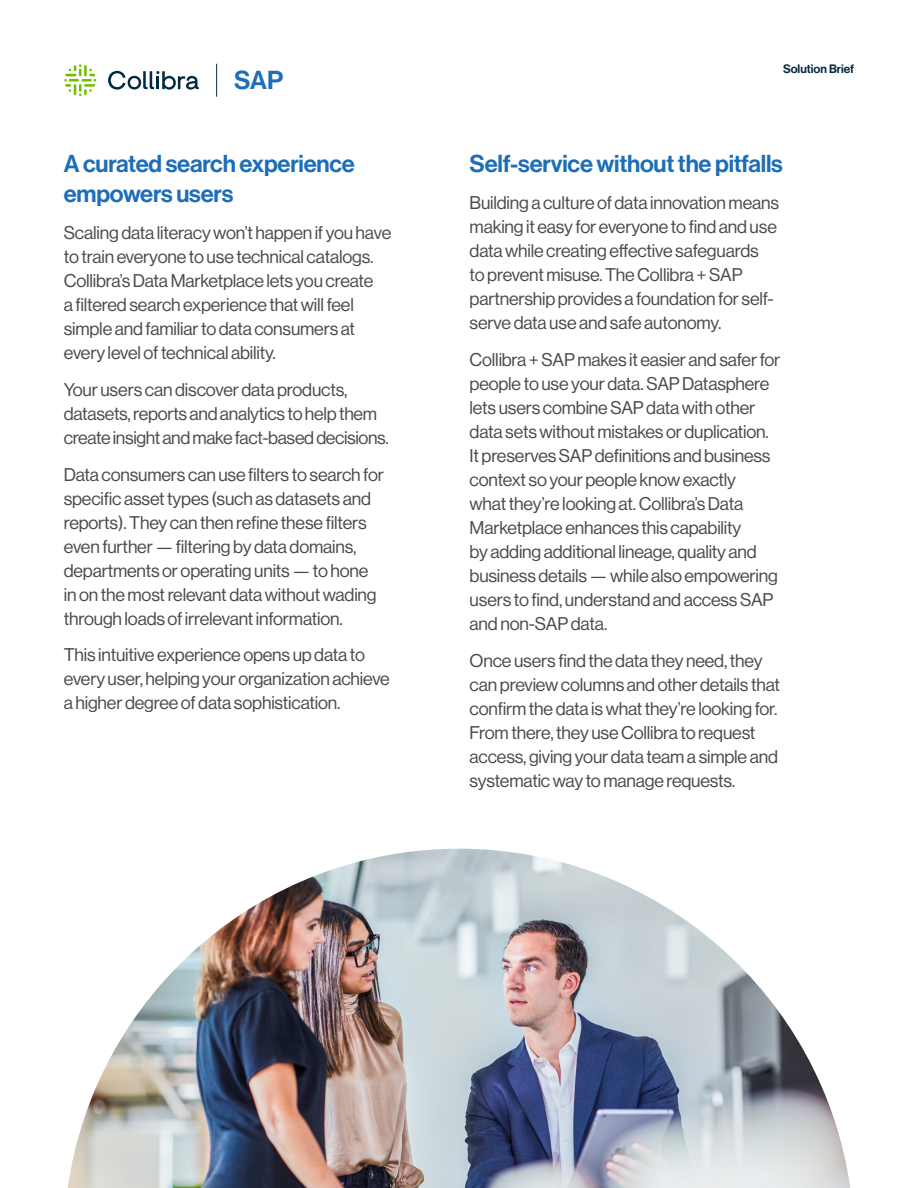
<style>
.page{position:relative;width:918px;height:1188px;background:#fff}
.page>*{position:absolute;margin:0;border:0;box-sizing:border-box;transform-origin:0 0}
.t1{font:25.5px "N Haas Grotesk DS Pro 65 Md";color:#1e6eb7}
.t2{font:24px/30px "N Haas Grotesk DS Pro 65 Md";letter-spacing:-.01em;color:#1e6eb7}
.t3{font:18px/24px "N Haas Grotesk DS Pro 55 Rg";letter-spacing:-.01em;color:#4b4b4c}
.t4{font:12px "N Haas Grotesk DS Pro 65 Md";color:#002b40}
</style>
<div class="page">
<svg style="left:64px;top:64px;width:33px;height:32px"></svg>
<svg style="left:108px;top:71px;width:91px;height:19px"></svg>
<hr style="left:216px;top:64px;width:1px;height:33px;background:#002b40">
<img style="left:68px;top:849px;width:782px;height:339px">
<h1 class="t1" style="left:234px;top:66px;width:51px">SAP</h1>
<h2 class="t2" style="left:64px;top:149px;width:293px">A curated search experience empowers users</h2>
<p class="t3" style="left:64px;top:221px;width:329px">Scaling data literacy won’t happen if you have to train everyone to use technical catalogs.<br>Collibra’s Data Marketplace lets you create<br>a filtered search experience that will feel simple and familiar to data consumers at every level of technical ability.</p>
<p class="t3" style="left:64px;top:378px;width:327px">Your users can discover data products, datasets, reports and analytics to help them create insight and make fact-based decisions.</p>
<p class="t3" style="left:64px;top:462px;width:322px">Data consumers can use filters to search for specific asset types (such as datasets and reports). They can then refine these filters even further — filtering by data domains, departments or operating units — to hone in on the most relevant data without wading through loads of irrelevant information.</p>
<p class="t3" style="left:64px;top:643px;width:328px">This intuitive experience opens up data to every user, helping your organization achieve a higher degree of data sophistication.</p>
<p class="t4" style="left:783px;top:62px;width:73px">Solution Brief</p>
<h2 class="t2" style="left:470px;top:149px;width:315px">Self-service without the pitfalls</h2>
<p class="t3" style="left:470px;top:191px;width:311px">Building a culture of data innovation means making it easy for everyone to find and use data while creating effective safeguards<br>to prevent misuse. The Collibra + SAP partnership provides a foundation for self&shy;serve data use and safe autonomy.</p>
<p class="t3" style="left:470px;top:348px;width:312px">Collibra + SAP makes it easier and safer for people to use your data. SAP Datasphere lets users combine SAP data with other data sets without mistakes or duplication.<br>It preserves SAP definitions and business context so your people know exactly<br>what they’re looking at. Collibra’s Data Marketplace enhances this capability<br>by adding additional lineage, quality and business details — while also empowering users to find, understand and access SAP and non-SAP data.</p>
<p class="t3" style="left:470px;top:648px;width:312px">Once users find the data they need, they can preview columns and other details that confirm the data is what they’re looking for.<br>From there, they use Collibra to request access, giving your data team a simple and systematic way to manage requests.</p>
</div>
